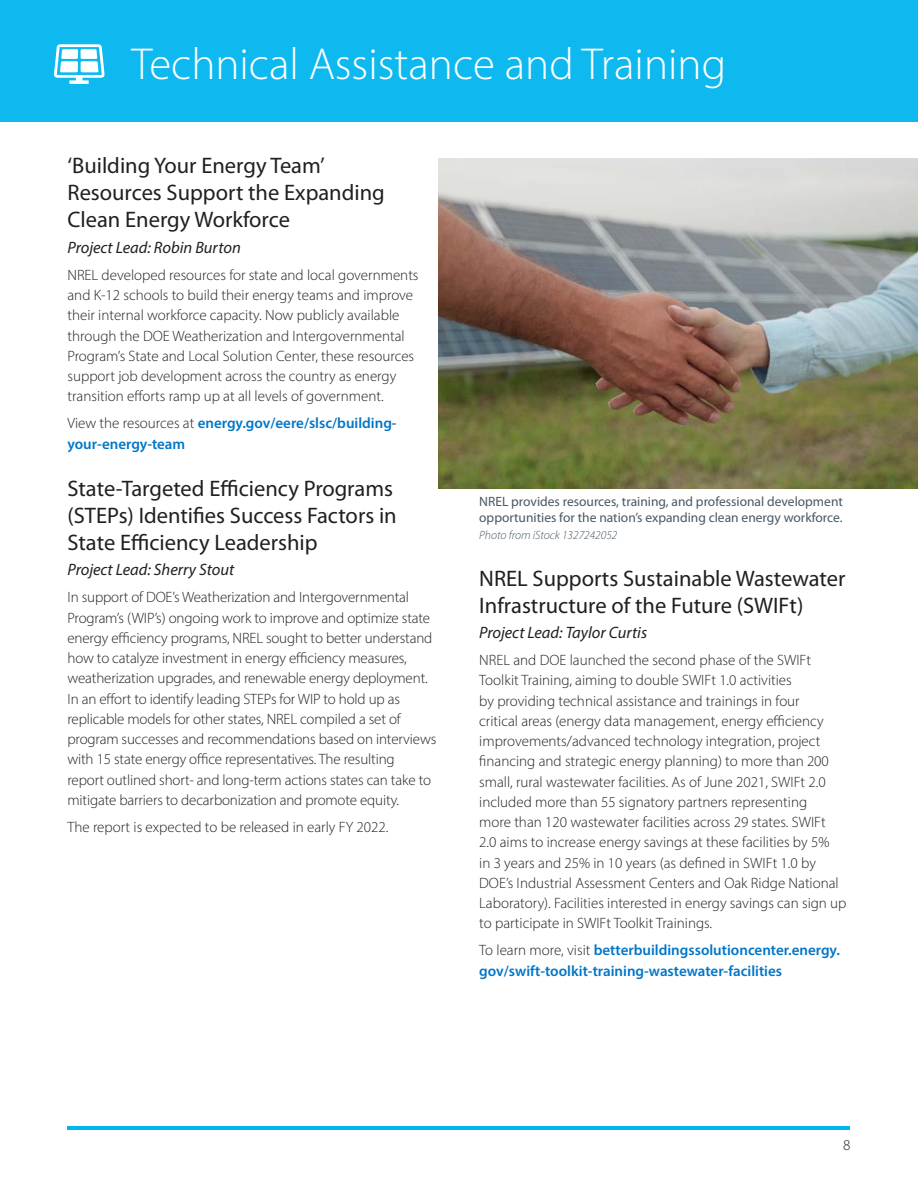
<style>
.page{position:relative;width:918px;height:1188px;background:#fff}
.page>*{position:absolute;margin:0;border:0;box-sizing:border-box;transform-origin:0 0}
.t1{font:300 45px "Myriad Pro";color:#fff}
.body{font:22.5px/27px "Myriad Pro";color:#231f20}
.body-2{font:italic 16.5px "Myriad Pro";color:#231f20}
.body-3{font:300 15px/20.2px "Myriad Pro";color:#231f20}
.body-4{font:600 15px/20.2px "Myriad Pro";color:#0076c8}
.Image_Caption{font:13.5px/16.5px "Myriad Pro";color:#475865}
.Image_Caption-2{font:italic 300 12px "Myriad Pro";color:#475865}
.s1{font-weight:300;color:#231f20}
</style>
<div class="page">
<div style="left:0;top:0;width:918px;height:122px;background:#0db9ef"></div>
<svg style="left:54px;top:44px;width:51px;height:40px"></svg>
<img style="left:439px;top:158px;width:479px;height:331px">
<hr style="left:68px;top:1126px;width:782px;height:4px;background:#00b6ef">
<h3 class="t1" style="left:131px;top:36px;width:596px">Technical Assistance and Training</h3>
<p class="body" style="left:68px;top:152px;width:319px">‘Building Your Energy Team’<br>Resources Support the Expanding<br>Clean Energy Workforce</p>
<p class="body-2" style="left:68px;top:237px;width:175px">Project Lead: Robin Burton</p>
<p class="body-3" style="left:68px;top:265px;width:353px">NREL developed resources for state and local governments and K-12 schools to build their energy teams and improve their internal workforce capacity. Now publicly available through the DOE Weatherization and Intergovernmental Program’s State and Local Solution Center, these resources support job development across the country as energy transition efforts ramp up at all levels of government.</p>
<p class="body-4" style="left:68px;top:413px;width:331px"><span class="s1">View the resources at</span> energy.gov/eere/slsc/building&shy;your-energy-team</p>
<p class="body" style="left:68px;top:475px;width:331px">State-Targeted Efficiency Programs (STEPs) Identifies Success Factors in<br>State Efficiency Leadership</p>
<p class="body-2" style="left:68px;top:560px;width:168px">Project Lead: Sherry Stout</p>
<p class="body-3" style="left:68px;top:587px;width:370px">In support of DOE’s Weatherization and Intergovernmental Program’s (WIP’s) ongoing work to improve and optimize state energy efficiency programs, NREL sought to better understand how to catalyze investment in energy efficiency measures, weatherization upgrades, and renewable energy deployment.<br>In an effort to identify leading STEPs for WIP to hold up as replicable models for other states, NREL compiled a set of program successes and recommendations based on interviews with 15 state energy office representatives. The resulting<br>report outlined short- and long-term actions states can take to mitigate barriers to decarbonization and promote equity.</p>
<p class="body-3" style="left:68px;top:817px;width:323px">The report is expected to be released in early FY 2022.</p>
<p class="Image_Caption" style="left:479px;top:493px;width:365px">NREL provides resources, training, and professional development opportunities for the nation’s expanding clean energy workforce.</p>
<p class="Image_Caption-2" style="left:479px;top:528px;width:140px">Photo from iStock 1327242052</p>
<p class="body" style="left:479px;top:564px;width:368px">NREL Supports Sustainable Wastewater<br>Infrastructure of the Future (SWIFt)</p>
<p class="body-2" style="left:479px;top:622px;width:170px">Project Lead: Taylor Curtis</p>
<p class="body-3" style="left:479px;top:650px;width:369px">NREL and DOE launched the second phase of the SWIFt Toolkit Training, aiming to double SWIFt 1.0 activities<br>by providing technical assistance and trainings in four<br>critical areas (energy data management, energy efficiency improvements/advanced technology integration, project financing and strategic energy planning) to more than 200 small, rural wastewater facilities. As of June 2021, SWIFt 2.0 included more than 55 signatory partners representing<br>more than 120 wastewater facilities across 29 states. SWIFt 2.0 aims to increase energy savings at these facilities by 5%<br>in 3 years and 25% in 10 years (as defined in SWIFt 1.0 by DOE’s Industrial Assessment Centers and Oak Ridge National Laboratory). Facilities interested in energy savings can sign up to participate in SWIFt Toolkit Trainings.</p>
<p class="body-4" style="left:479px;top:940px;width:362px"><span class="s1">To learn more, visit</span> betterbuildingssolutioncenter.energy. gov/swift-toolkit-training-wastewater-facilities</p>
<p class="body-3" style="left:843px;top:1134px;width:9px">8</p>
</div>
